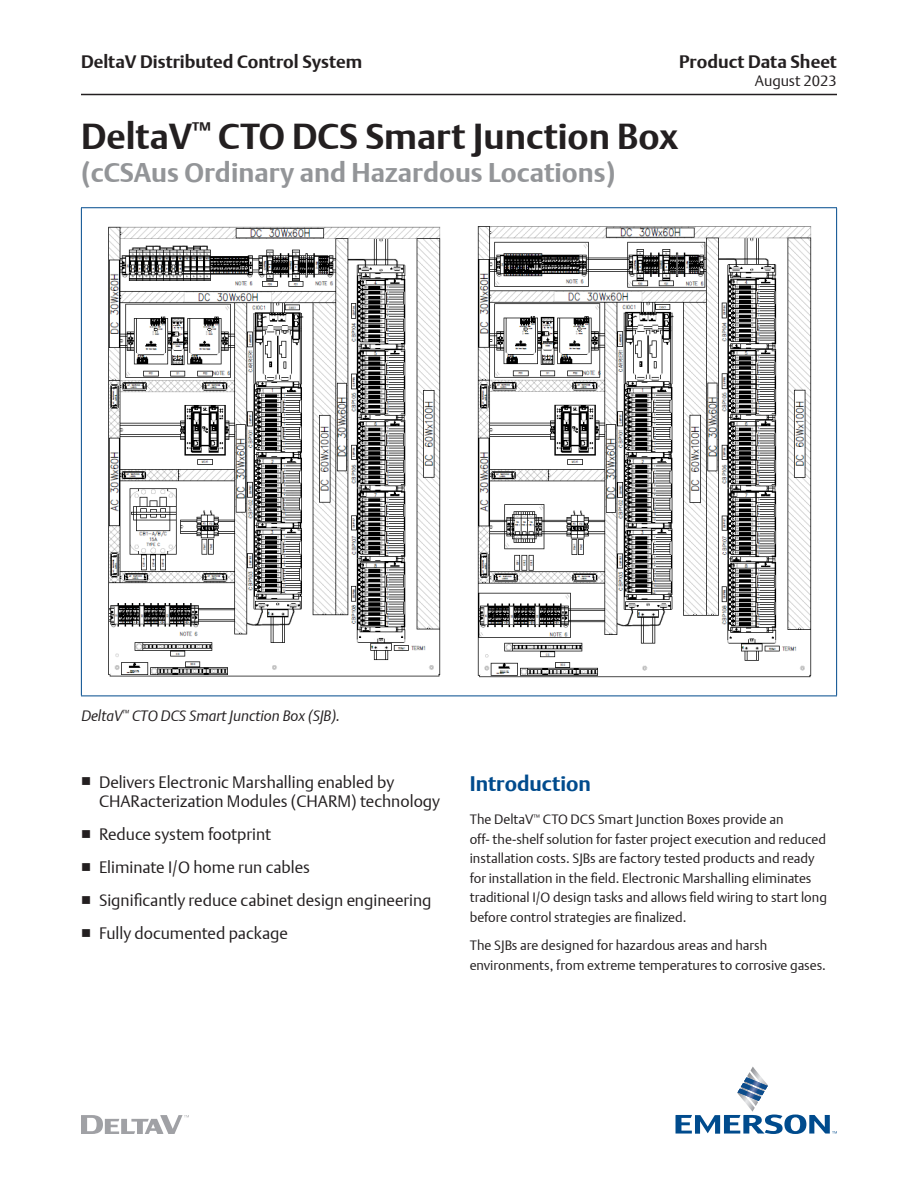
<style>
.page{position:relative;width:918px;height:1188px;background:#fff}
.page>*{position:absolute;margin:0;border:0;box-sizing:border-box;transform-origin:0 0}
.Document_Title_with{font:700 36px "DTL Argo T";color:#231f20}
.Subhead_-_Gray{font:700 27px "DTL Argo T";color:#939598}
.Subhead_1{font:700 21px "DTL Argo T";color:#004b8d}
.t1{font:700 18px "DTL Argo T";color:#231f20}
.t2{font:16.5px/19.5px "DTL Argo T Light";color:#231f20}
.Image_Illustration_C{font:italic 15px "DTL Argo T Light";color:#231f20}
.t3{font:15px "DTL Argo T Light";color:#231f20}
.Body_Text{font:13.5px/19.5px "DTL Argo T Light";color:#231f20}
</style>
<div class="page">
<hr style="left:81px;top:94px;width:756px;height:1px;background:#231f20">
<svg style="left:81px;top:1115px;width:108px;height:19px"></svg>
<svg style="left:676px;top:1066px;width:161px;height:68px"></svg>
<hr style="left:81px;top:207px;width:756px;height:1px;background:#004b8d">
<hr style="left:81px;top:208px;width:1px;height:488px;background:#004b8d">
<hr style="left:836px;top:208px;width:1px;height:488px;background:#004b8d">
<hr style="left:81px;top:696px;width:756px;height:1px;background:#004b8d">
<img style="left:108px;top:226px;width:333px;height:451px">
<img style="left:477px;top:226px;width:335px;height:452px">
<h3 class="t1" style="left:81px;top:51px;width:283px">DeltaV Distributed Control System</h3>
<h3 class="t1" style="left:679px;top:51px;width:159px">Product Data Sheet</h3>
<p class="Document_Title_with" style="left:81px;top:115px;width:599px">DeltaV<sup>™</sup> CTO DCS Smart Junction Box</p>
<p class="Subhead_-_Gray" style="left:81px;top:157px;width:536px">(cCSAus Ordinary and Hazardous Locations)</p>
<p class="t3" style="left:755px;top:72px;width:84px">August 2023</p>
<p class="Image_Illustration_C" style="left:81px;top:707px;width:260px">DeltaV<sup>™</sup> CTO DCS Smart Junction Box (SJB).</p>
<p class="t2" style="left:99px;top:772px;width:343px">Delivers Electronic Marshalling enabled by<br>CHARacterization Modules (CHARM) technology</p>
<p class="t2" style="left:99px;top:824px;width:174px">Reduce system footprint</p>
<p class="t2" style="left:99px;top:857px;width:213px">Eliminate I/O home run cables</p>
<p class="t2" style="left:99px;top:890px;width:334px">Significantly reduce cabinet design engineering</p>
<p class="t2" style="left:99px;top:923px;width:191px">Fully documented package</p>
<p class="Subhead_1" style="left:470px;top:771px;width:123px">Introduction</p>
<p class="Body_Text" style="left:470px;top:810px;width:359px">The DeltaV<sup>™</sup> CTO DCS Smart Junction Boxes provide an<br>off- the-shelf solution for faster project execution and reduced installation costs. SJBs are factory tested products and ready for installation in the field. Electronic Marshalling eliminates traditional I/O design tasks and allows field wiring to start long before control strategies are finalized.</p>
<p class="Body_Text" style="left:470px;top:935px;width:358px">The SJBs are designed for hazardous areas and harsh environments, from extreme temperatures to corrosive gases.</p>
</div>
